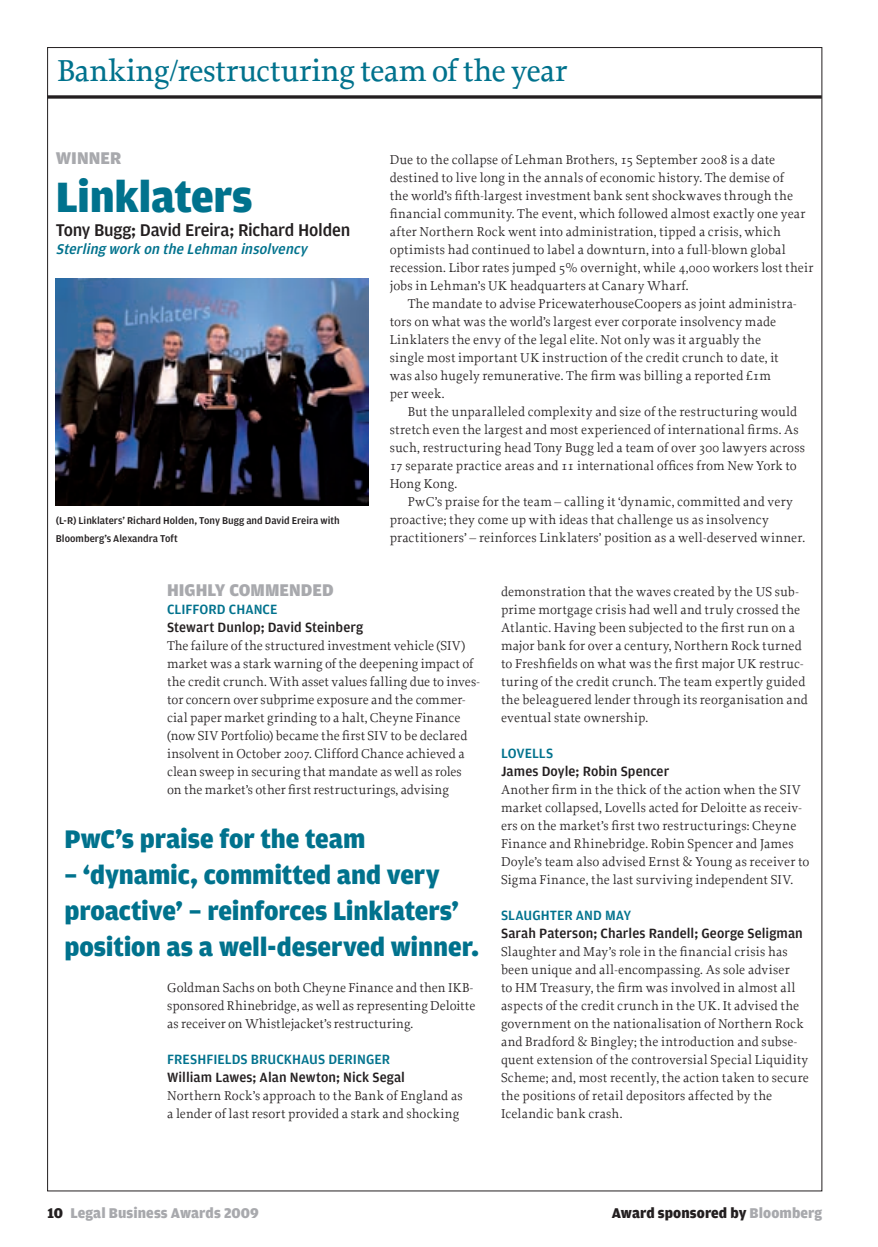
<style>
.page{position:relative;width:878px;height:1247px;background:#fff}
.page>*{position:absolute;margin:0;border:0;box-sizing:border-box;transform-origin:0 0}
.t1{font:900 45px "Amplitude";letter-spacing:-.01em;color:#00728d}
.t2{font:500 31.8px "Proforma";letter-spacing:-.02em;color:#00728d}
.t3{font:900 27px/36px "Amplitude";letter-spacing:-.005em;color:#00728d}
.t4{font:500 18px "Amplitude";letter-spacing:-.015em;color:#231f20}
.t5{font:900 18px "Amplitude";letter-spacing:.005em;color:#a8a9ad}
.t6{font:italic 500 15px "Amplitude";color:#00728d}
.t7{font:900 15px "Amplitude";letter-spacing:.005em;color:#a8a9ad}
.t8{font:900 15px "Amplitude";letter-spacing:.005em;color:#231f20}
.t9{font:500 14.25px "Amplitude";letter-spacing:.005em;color:#231f20}
.t10{font:500 14.25px "Amplitude";color:#00728d}
.t11{font:13.5px/18px "Proforma";letter-spacing:.01em;color:#231f20}
.t12{font:500 10.5px/18px "Amplitude";color:#231f20}
.s1{color:#231f20}
.s2{color:#a8a9ad}
</style>
<div class="page">
<img style="left:56px;top:278px;width:312px;height:228px">
<svg style="left:47px;top:95px;width:774px;height:4px;background:#454243"></svg>
<h2 class="t2" style="left:57px;top:51px;width:511px">Banking/restructuring team of the year</h2>
<h3 class="t5" style="left:56px;top:148px;width:67px">Winner</h3>
<h1 class="t1" style="left:56px;top:172px;width:198px">Linklaters</h1>
<h3 class="t4" style="left:56px;top:220px;width:296px">Tony Bugg; David Ereira; Richard Holden</h3>
<p class="t6" style="left:56px;top:241px;width:256px">Sterling work on the Lehman insolvency</p>
<p class="t12" style="left:56px;top:511px;width:285px">(L-R) Linklaters’ Richard Holden, Tony Bugg and David Ereira with<br>Bloomberg’s Alexandra Toft</p>
<p class="t11" style="left:389px;top:150px;width:425px">Due to the collapse of Lehman Brothers, 15 September 2008 is a date destined to live long in the annals of economic history. The demise of<br>the world’s fifth-largest investment bank sent shockwaves through the financial community. The event, which followed almost exactly one year after Northern Rock went into administration, tipped a crisis, which optimists had continued to label a downturn, into a full-blown global recession. Libor rates jumped 5% overnight, while 4,000 workers lost their jobs in Lehman’s UK headquarters at Canary Wharf.</p>
<p class="t11" style="left:389px;top:294px;width:408px;text-indent:18px">The mandate to advise PricewaterhouseCoopers as joint administra&shy;tors on what was the world’s largest ever corporate insolvency made Linklaters the envy of the legal elite. Not only was it arguably the single most important UK instruction of the credit crunch to date, it was also hugely remunerative. The firm was billing a reported £1m<br>per week.</p>
<p class="t11" style="left:389px;top:402px;width:416px;text-indent:18px">But the unparalleled complexity and size of the restructuring would stretch even the largest and most experienced of international firms. As such, restructuring head Tony Bugg led a team of over 300 lawyers across 17 separate practice areas and 11 international offices from New York to Hong Kong.</p>
<p class="t11" style="left:389px;top:492px;width:417px;text-indent:18px">PwC’s praise for the team – calling it ‘dynamic, committed and very proactive; they come up with ideas that challenge us as insolvency practitioners’ – reinforces Linklaters’ position as a well-deserved winner.</p>
<h3 class="t5" style="left:167px;top:580px;width:97px">highly comme</h3>
<h3 class="t5" style="left:289px;top:580px;width:24px">nded</h3>
<p class="t10" style="left:167px;top:601px;width:112px">CLIFFORD CHANCE</p>
<p class="t9" style="left:167px;top:619px;width:197px">Stewart Dunlop; David Steinberg</p>
<p class="t11" style="left:167px;top:636px;width:314px">The failure of the structured investment vehicle (SIV) market was a stark warning of the deepening impact of the credit crunch. With asset values falling due to inves&shy;tor concern over subprime exposure and the commer&shy;cial paper market grinding to a halt, Cheyne Finance (now SIV Portfolio) became the first SIV to be declared insolvent in October 2007. Clifford Chance achieved a clean sweep in securing that mandate as well as roles<br>on the market’s other first restructurings, advising</p>
<h3 class="t3" style="left:64px;top:821px;width:302px">PwC’s praise for the team</h3>
<h3 class="t3" style="left:64px;top:857px;width:416px">– ‘dynamic, committed and very proactive’ – reinforces Linklaters’ position as a well-deserved winner.</h3>
<p class="t11" style="left:167px;top:978px;width:309px">Goldman Sachs on both Cheyne Finance and then IKB&shy;sponsored Rhinebridge, as well as representing Deloitte as receiver on Whistlejacket’s restructuring.</p>
<p class="t10" style="left:167px;top:1051px;width:224px">FRESHFIELDS BRUCKHAUS DERINGER</p>
<p class="t9" style="left:167px;top:1069px;width:239px">William Lawes; Alan Newton; Nick Segal</p>
<p class="t11" style="left:167px;top:1086px;width:297px">Northern Rock’s approach to the Bank of England as a lender of last resort provided a stark and shocking</p>
<p class="t11" style="left:500px;top:582px;width:308px">demonstration that the waves created by the US sub&shy;prime mortgage crisis had well and truly crossed the Atlantic. Having been subjected to the first run on a major bank for over a century, Northern Rock turned to Freshfields on what was the first major UK restruc&shy;turing of the credit crunch. The team expertly guided the beleaguered lender through its reorganisation and eventual state ownership.</p>
<p class="t10" style="left:500px;top:745px;width:54px">LOVELLS</p>
<p class="t9" style="left:500px;top:763px;width:170px">James Doyle; Robin Spencer</p>
<p class="t11" style="left:500px;top:780px;width:310px">Another firm in the thick of the action when the SIV market collapsed, Lovells acted for Deloitte as receiv&shy;ers on the market’s first two restructurings: Cheyne Finance and Rhinebridge. Robin Spencer and James Doyle’s team also advised Ernst &amp; Young as receiver to Sigma Finance, the last surviving independent SIV.</p>
<p class="t10" style="left:500px;top:907px;width:132px">SLAUGHTER AND MAY</p>
<p class="t9" style="left:500px;top:925px;width:303px">Sarah Paterson; Charles Randell; George Seligman</p>
<p class="t11" style="left:500px;top:942px;width:309px">Slaughter and May’s role in the financial crisis has been unique and all-encompassing. As sole adviser<br>to HM Treasury, the firm was involved in almost all aspects of the credit crunch in the UK. It advised the government on the nationalisation of Northern Rock and Bradford &amp; Bingley; the introduction and subse&shy;quent extension of the controversial Special Liquidity Scheme; and, most recently, the action taken to secure the positions of retail depositors affected by the Icelandic bank crash.</p>
<p class="t7" style="left:47px;top:1205px;width:213px"><span class="s1">10</span> Legal Business Awards 2009</p>
<p class="t8" style="left:611px;top:1205px;width:211px">Award sponsored by <span class="s2">Bloomberg</span></p>
</div>
